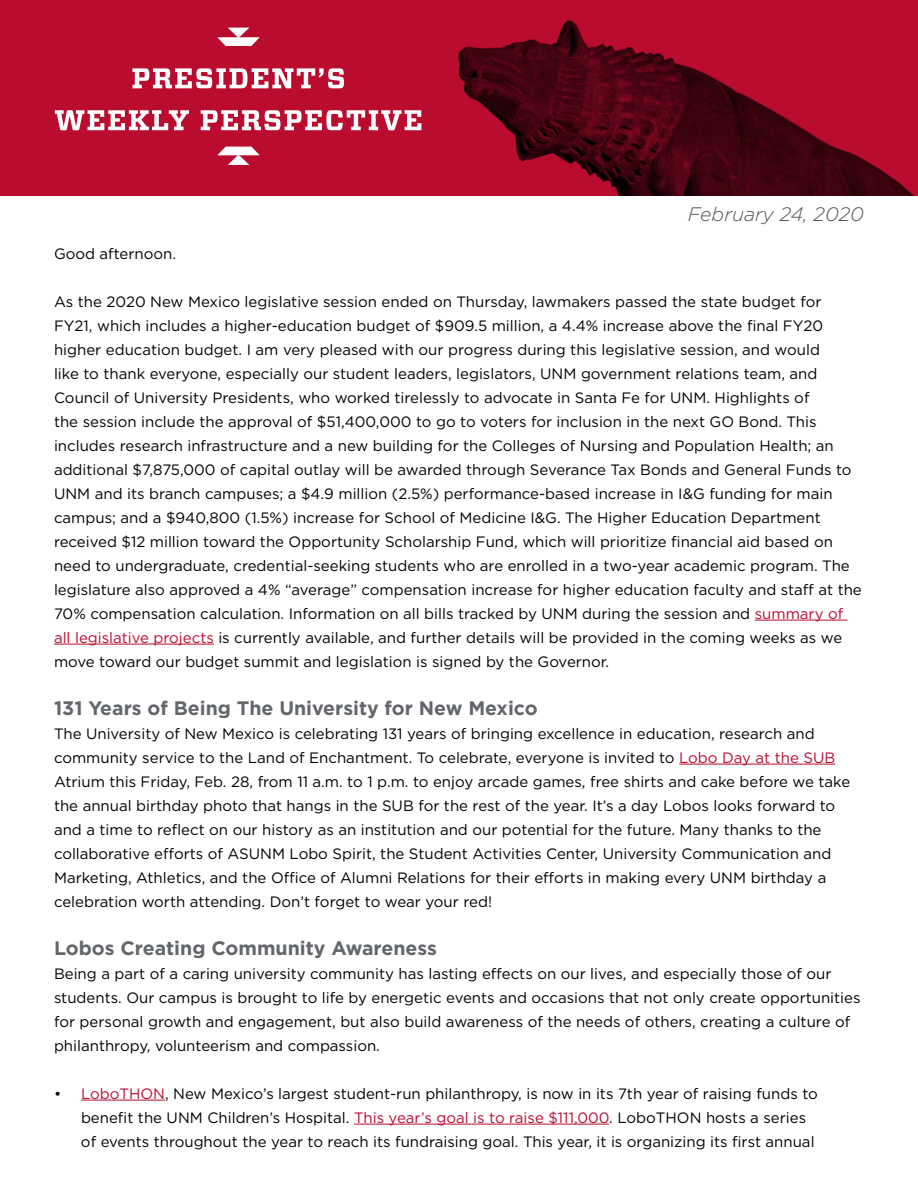
<style>
.page{position:relative;width:918px;height:1188px;background:#fff}
.page>*{position:absolute;margin:0;border:0;box-sizing:border-box;transform-origin:0 0}
.t1{font:700 19.5px "Gotham";color:#63666a}
.t2{font:italic 300 19.5px "Gotham";color:#52555b}
.t3{font:15px/24px "Gotham";color:#000}
.s1{color:#ba0c2f}
</style>
<div class="page">
<hr style="left:755px;top:620px;width:93px;height:1px;background:#ba0c2f">
<hr style="left:54px;top:644px;width:160px;height:1px;background:#ba0c2f">
<hr style="left:679px;top:764px;width:156px;height:1px;background:#ba0c2f">
<hr style="left:81px;top:1100px;width:84px;height:1px;background:#ba0c2f">
<hr style="left:354px;top:1124px;width:255px;height:1px;background:#ba0c2f">
<div style="left:0;top:0;width:918px;height:196px;background:#ba0c2f"></div>
<img style="left:351px;top:20px;width:563px;height:176px">
<svg style="left:217px;top:28px;width:43px;height:18px"></svg>
<svg style="left:217px;top:147px;width:43px;height:18px"></svg>
<svg style="left:55px;top:110px;width:366px;height:20px"></svg>
<svg style="left:132px;top:68px;width:212px;height:20px"></svg>
<h1 class="t2" style="left:688px;top:202px;width:178px">February 24, 2020</h1>
<p class="t3" style="left:54px;top:241px;width:124px">Good afternoon.</p>
<p class="t3" style="left:54px;top:289px;width:809px">As the 2020 New Mexico legislative session ended on Thursday, lawmakers passed the state budget for FY21, which includes a higher-education budget of $909.5 million, a 4.4% increase above the final FY20 higher education budget. I am very pleased with our progress during this legislative session, and would<br>like to thank everyone, especially our student leaders, legislators, UNM government relations team, and Council of University Presidents, who worked tirelessly to advocate in Santa Fe for UNM. Highlights of<br>the session include the approval of $51,400,000 to go to voters for inclusion in the next GO Bond. This includes research infrastructure and a new building for the Colleges of Nursing and Population Health; an additional $7,875,000 of capital outlay will be awarded through Severance Tax Bonds and General Funds to UNM and its branch campuses; a $4.9 million (2.5%) performance-based increase in I&amp;G funding for main campus; and a $940,800 (1.5%) increase for School of Medicine I&amp;G. The Higher Education Department received $12 million toward the Opportunity Scholarship Fund, which will prioritize financial aid based on need to undergraduate, credential-seeking students who are enrolled in a two-year academic program. The legislature also approved a 4% “average” compensation increase for higher education faculty and staff at the 70% compensation calculation. Information on all bills tracked by UNM during the session and <span class="s1">summary of all legislative projects</span> is currently available, and further details will be provided in the coming weeks as we move toward our budget summit and legislation is signed by the Governor.</p>
<h1 class="t1" style="left:54px;top:695px;width:485px">131 Years of Being The University for New Mexico</h1>
<p class="t3" style="left:54px;top:721px;width:798px">The University of New Mexico is celebrating 131 years of bringing excellence in education, research and community service to the Land of Enchantment. To celebrate, everyone is invited to <span class="s1">Lobo Day at the SUB </span>Atrium this Friday, Feb. 28, from 11 a.m. to 1 p.m. to enjoy arcade games, free shirts and cake before we take the annual birthday photo that hangs in the SUB for the rest of the year. It’s a day Lobos looks forward to and a time to reflect on our history as an institution and our potential for the future. Many thanks to the collaborative efforts of ASUNM Lobo Spirit, the Student Activities Center, University Communication and Marketing, Athletics, and the Office of Alumni Relations for their efforts in making every UNM birthday a celebration worth attending. Don’t forget to wear your red!</p>
<h1 class="t1" style="left:54px;top:935px;width:384px">Lobos Creating Community Awareness</h1>
<p class="t3" style="left:54px;top:961px;width:808px">Being a part of a caring university community has lasting effects on our lives, and especially those of our students. Our campus is brought to life by energetic events and occasions that not only create opportunities for personal growth and engagement, but also build awareness of the needs of others, creating a culture of philanthropy, volunteerism and compassion.</p>
<p class="t3" style="left:81px;top:1081px;width:738px;text-indent:-27px">• <span class="s1">LoboTHON</span>, New Mexico’s largest student-run philanthropy, is now in its 7th year of raising funds to benefit the UNM Children’s Hospital. <span class="s1">This year’s goal is to raise $111,000</span>. LoboTHON hosts a series of events throughout the year to reach its fundraising goal. This year, it is organizing its first annual</p>
</div>
